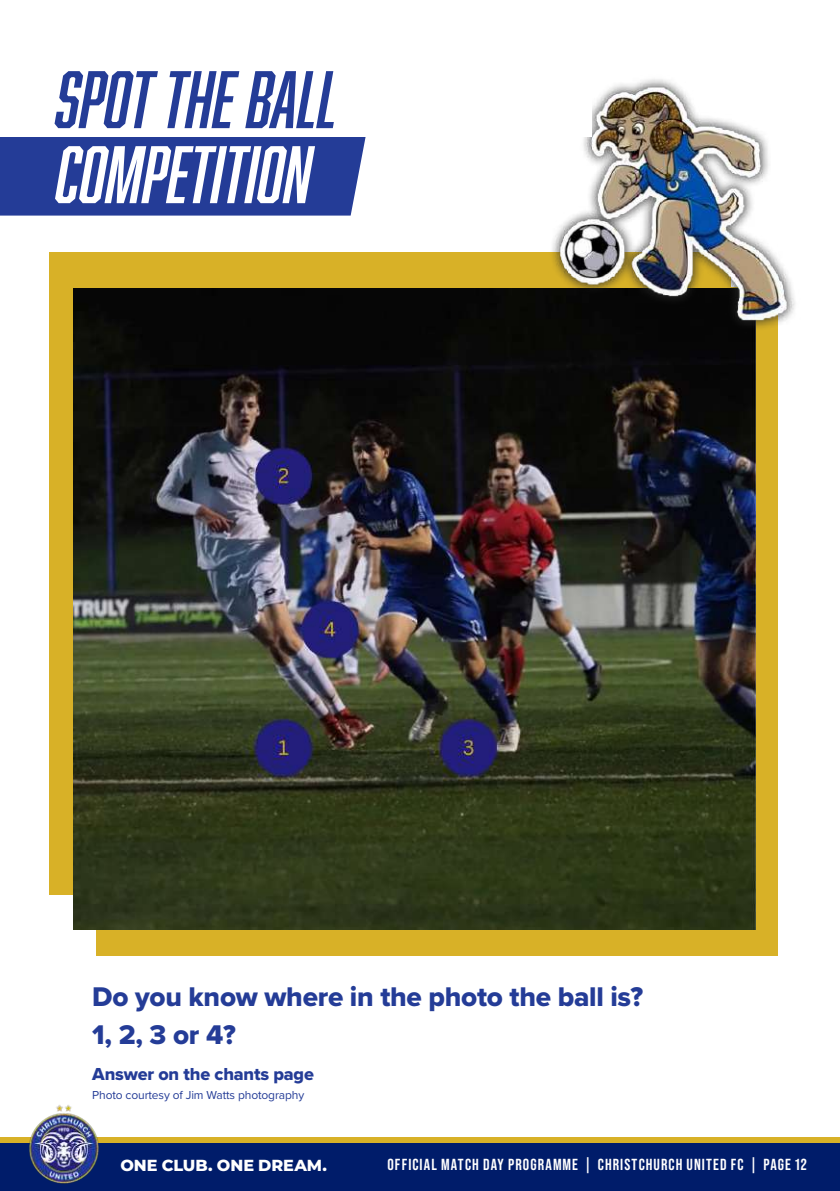
<style>
.page{position:relative;width:840px;height:1191px;background:#fff}
.page>*{position:absolute;margin:0;border:0;box-sizing:border-box;transform-origin:0 0}
.t1{font:italic 75px "Abolition";color:#243c97}
.t2{font:italic 75px "Abolition";color:#fff}
.t3{font:28px/38px "Proxima Nova Extrabld";letter-spacing:-.01em;color:#243c97}
.t4{font:18px "Proxima Nova Extrabld";letter-spacing:-.01em;color:#243c97}
.t5{font:700 16px "Bebas Neue Pro";letter-spacing:.065em;color:#fff}
.t6{font:800 16px "Montserrat";color:#fff}
.t7{font:12px "Proxima Nova";letter-spacing:-.01em;color:#243c97}
</style>
<div class="page">
<div style="left:0;top:1137px;width:839px;height:54px;background:#d8b127"></div>
<div style="left:0;top:1143px;width:839px;height:48px;background:#001c6a"></div>
<img style="left:29px;top:1105px;width:70px;height:79px">
<div style="left:49px;top:253px;width:681px;height:642px;background:#d8b127"></div>
<div style="left:96px;top:353px;width:680px;height:602px;background:#d8b127"></div>
<img style="left:74px;top:289px;width:680px;height:640px">
<img style="left:539px;top:79px;width:256px;height:274px">
<div style="left:0;top:137px;width:365px;height:79px;background:#243c97"></div>
<div style="left:0;top:57px;width:591px;height:79px;background:#fff"></div>
<h1 class="t1" style="left:57px;top:56px;width:283px">SPOT THE BALL</h1>
<h1 class="t2" style="left:57px;top:131px;width:257px">COMPETITION</h1>
<h2 class="t3" style="left:92px;top:977px;width:552px">Do you know where in the photo the ball is?<br>1, 2, 3 or 4?</h2>
<p class="t4" style="left:92px;top:1060px;width:223px">Answer on the chants page</p>
<p class="t7" style="left:92px;top:1086px;width:213px">Photo courtesy of Jim Watts photography</p>
<p class="t6" style="left:120px;top:1153px;width:208px">ONE CLUB. ONE DREAM.</p>
<p class="t5" style="left:387px;top:1155px;width:420px">OFFICIAL MATCH DAY PROGRAMME | CHRISTCHURCH UNITED FC | PAGE 12</p>
</div>
